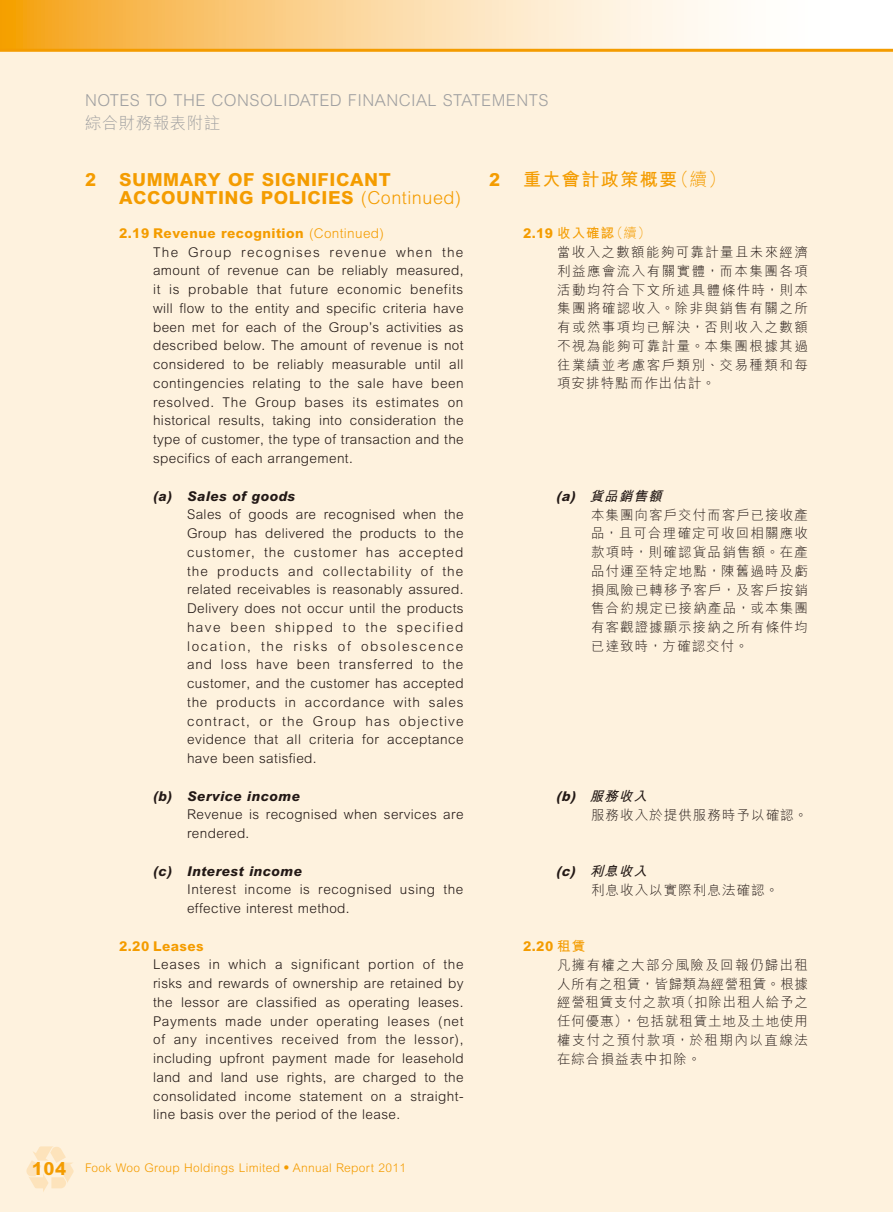
<style>
.page{position:relative;width:893px;height:1212px;background:#fef2de}
.page>*{position:absolute;margin:0;border:0;box-sizing:border-box;transform-origin:0 0}
.t1{font:800 18px/18.8px "Arial MT Std";letter-spacing:.03em;color:#f49c00}
.t2{font:700 18px "M Hei HK";letter-spacing:.08em;color:#f49c00}
.t3{font:300 16.5px "Arial MT Std";letter-spacing:.03em;color:#a0a0a1}
.t4{font:300 16.5px "M Hei HK";letter-spacing:.03em;color:#a0a0a1}
.t5{font:300 13.5px/18.8px "Arial MT Std";letter-spacing:.03em;color:#231916}
.t6{font:300 13.5px/18.8px "M Hei HK";letter-spacing:.085em;color:#231916}
.t7{font:italic 800 13.5px "Arial MT Std";letter-spacing:.03em;color:#231916}
.t8{font:800 13.5px "Arial MT Std";letter-spacing:.03em;color:#f49c00}
.t9{font:300 12px "Arial MT Std";letter-spacing:.03em;color:#f49c00}
.s1{font-weight:300}
.s2{font-weight:800;color:#f49c00}
.s3{color:#f49c00}
.s4{font-weight:800;font-size:18px}
.s5{font-family:"M Hei HK"}
.s6{font-family:"M Hei HK";font-weight:700}
.s7{font-family:"M Hei HK";font-weight:300}
.s8{font-family:"Arial MT Std";font-weight:800;font-style:italic}
.s9{font-weight:700;font-style:italic}
</style>
<div class="page">
<svg style="left:26px;top:1146px;width:48px;height:46px"></svg>
<svg style="left:0;top:0;width:893px;height:49px"></svg>
<hr style="left:0;top:49px;width:893px;height:3px;background:#f49c00">
<p class="t3" style="left:85px;top:91px;width:465px">NOTES TO THE CONSOLIDATED FINANCIAL STATEMENTS</p>
<p class="t4" style="left:85px;top:111px;width:137px">綜合財務報表附註</p>
<h1 class="t1" style="left:85px;top:169px;width:13px">2</h1>
<h1 class="t1" style="left:119px;top:169px;width:343px">SUMMARY OF SIGNIFICANT<br>ACCOUNTING POLICIES <span class="s1">(Continued)</span></h1>
<p class="t5" style="left:153px;top:224px;width:312px;text-indent:-34px"><span class="s2">2.19 Revenue recognition</span> <span class="s3">(Continued)<br></span>The Group recognises revenue when the amount of revenue can be reliably measured, it is probable that future economic benefits will flow to the entity and specific criteria have been met for each of the Group’s activities as described below. The amount of revenue is not considered to be reliably measurable until all contingencies relating to the sale have been resolved. The Group bases its estimates on historical results, taking into consideration the type of customer, the type of transaction and the specifics of each arrangement.</p>
<p class="t7" style="left:153px;top:488px;width:144px">(a) Sales of goods</p>
<p class="t5" style="left:187px;top:505px;width:278px;text-align:justify">Sales of goods are recognised when the Group has delivered the products to the customer, the customer has accepted the products and collectability of the related receivables is reasonably assured.<br>Delivery does not occur until the products have been shipped to the specified location, the risks of obsolescence and loss have been transferred to the customer, and the customer has accepted the products in accordance with sales contract, or the Group has objective evidence that all criteria for acceptance have been satisfied.</p>
<p class="t7" style="left:153px;top:788px;width:148px">(b) Service income</p>
<p class="t5" style="left:187px;top:805px;width:278px">Revenue is recognised when services are rendered.</p>
<p class="t7" style="left:153px;top:863px;width:150px">(c) Interest income</p>
<p class="t5" style="left:187px;top:880px;width:278px">Interest income is recognised using the effective interest method.</p>
<p class="t8" style="left:119px;top:938px;width:86px">2.20 Leases</p>
<p class="t5" style="left:153px;top:955px;width:312px;text-align:justify">Leases in which a significant portion of the risks and rewards of ownership are retained by the lessor are classified as operating leases.<br>Payments made under operating leases (net of any incentives received from the lessor), including upfront payment made for leasehold land and land use rights, are charged to the consolidated income statement on a straight&shy;line basis over the period of the lease.</p>
<p class="t9" style="left:32px;top:1161px;width:376px"><span class="s4">104</span> Fook Woo Group Holdings Limited<span class="s5">•</span>Annual Report 2011</p>
<h1 class="t1" style="left:489px;top:170px;width:13px">2</h1>
<h1 class="t2" style="left:523px;top:166px;width:205px">重大會計政策概要<span class="s1">（續）</span></h1>
<p class="t8" style="left:523px;top:225px;width:129px">2.19 <span class="s6">收入確認</span><span class="s7">（續）</span></p>
<p class="t6" style="left:557px;top:242px;width:252px;text-align:justify">當收入之數額能夠可靠計量且未來經濟利益應會流入有關實體，而本集團各項活動均符合下文所述具體條件時，則本集團將確認收入。除非與銷售有關之所有或然事項均已解決，否則收入之數額不視為能夠可靠計量。本集團根據其過往業績並考慮客戶類別、交易種類和每項安排特點而作出估計。</p>
<p class="t6" style="left:591px;top:486px;width:218px;text-indent:-35px"><span class="s8">(a)</span> <span class="s9">貨品銷售額<br></span>本集團向客戶交付而客戶已接收產品，且可合理確定可收回相關應收款項時，則確認貨品銷售額。在產品付運至特定地點，陳舊過時及虧損風險已轉移予客戶，及客戶按銷售合約規定已接納產品，或本集團有客觀證據顯示接納之所有條件均已達致時，方確認交付。</p>
<p class="t6" style="left:591px;top:786px;width:218px;text-indent:-35px"><span class="s8">(b)</span> <span class="s9">服務收入<br></span>服務收入於提供服務時予以確認。</p>
<p class="t6" style="left:591px;top:861px;width:189px;text-indent:-35px"><span class="s8">(c)</span> <span class="s9">利息收入<br></span>利息收入以實際利息法確認。</p>
<p class="t8" style="left:523px;top:938px;width:64px">2.20 <span class="s6">租賃</span></p>
<p class="t6" style="left:557px;top:955px;width:252px;text-align:justify">凡擁有權之大部分風險及回報仍歸出租人所有之租賃，皆歸類為經營租賃。根據經營租賃支付之款項（扣除出租人給予之任何優惠），包括就租賃土地及土地使用權支付之預付款項，於租期內以直線法在綜合損益表中扣除。</p>
</div>
